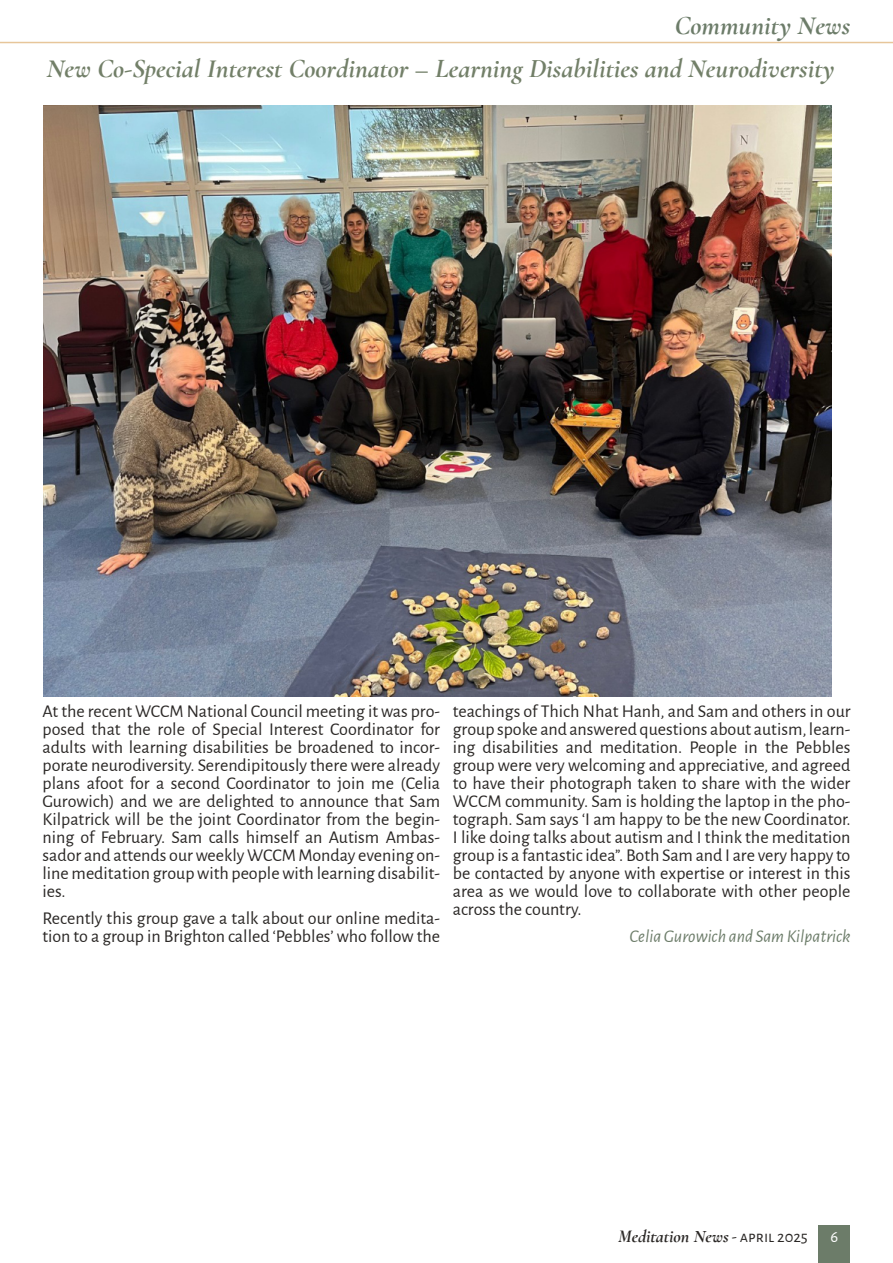
<style>
.page{position:relative;width:893px;height:1263px;background:#fff}
.page>*{position:absolute;margin:0;border:0;box-sizing:border-box;transform-origin:0 0}
.t1{font:italic 700 27px "Cormorant Garamond";color:#727f68}
.t2{font:italic 700 27px "Cormorant Garamond";color:#6c7c69}
.t3{font:18px/18px "Alegreya Sans";color:#2a2725;text-align:justify}
.t4{font:italic 18px "Alegreya Sans";color:#6c7c69}
.t5{font:italic 700 18px "Cormorant Garamond";color:#2a2725}
.t6{font:16.5px "Alegreya Sans SC";color:#fff}
.s1{font-family:"Alegreya Sans SC";font-weight:400;font-style:normal;font-size:16.5px}
</style>
<div class="page">
<div style="left:818px;top:1225px;width:32px;height:38px;background:#6c7c69"></div>
<hr style="left:0;top:42px;width:893px;height:1px;background:#e7c69a">
<img style="left:43px;top:105px;width:788px;height:591px">
<h1 class="t2" style="left:675px;top:9px;width:177px">Community News</h1>
<h1 class="t1" style="left:47px;top:52px;width:789px">New Co-Special Interest Coordinator – Learning Disabilities and Neurodiversity</h1>
<p class="t3" style="left:43px;top:703px;width:399px">At the recent WCCM National Council meeting it was pro‐ posed that the role of Special Interest Coordinator for adults with learning disabilities be broadened to incor‐ porate neurodiversity. Serendipitously there were already plans afoot for a second Coordinator to join me (Celia Gurowich) and we are delighted to announce that Sam Kilpatrick will be the joint Coordinator from the begin‐ ning of February. Sam calls himself an Autism Ambas‐ sador and attends our weekly WCCM Monday evening on‐ line meditation group with people with learning disabilit‐ ies.</p>
<p class="t3" style="left:43px;top:910px;width:399px">Recently this group gave a talk about our online medita‐ tion to a group in Brighton called ‘Pebbles’ who follow the</p>
<p class="t3" style="left:453px;top:703px;width:399px">teachings of Thich Nhat Hanh, and Sam and others in our group spoke and answered questions about autism, learn‐ ing disabilities and meditation. People in the Pebbles group were very welcoming and appreciative, and agreed to have their photograph taken to share with the wider WCCM community. Sam is holding the laptop in the pho‐ tograph. Sam says ‘I am happy to be the new Coordinator.<br>I like doing talks about autism and I think the meditation group is a fantastic idea”. Both Sam and I are very happy to be contacted by anyone with expertise or interest in this area as we would love to collaborate with other people across the country.</p>
<p class="t4" style="left:630px;top:928px;width:222px">Celia Gurowich and Sam Kilpatrick</p>
<p class="t5" style="left:618px;top:1225px;width:191px">Meditation News <span class="s1">- april 2025</span></p>
<p class="t6" style="left:831px;top:1229px;width:9px">6</p>
</div>
